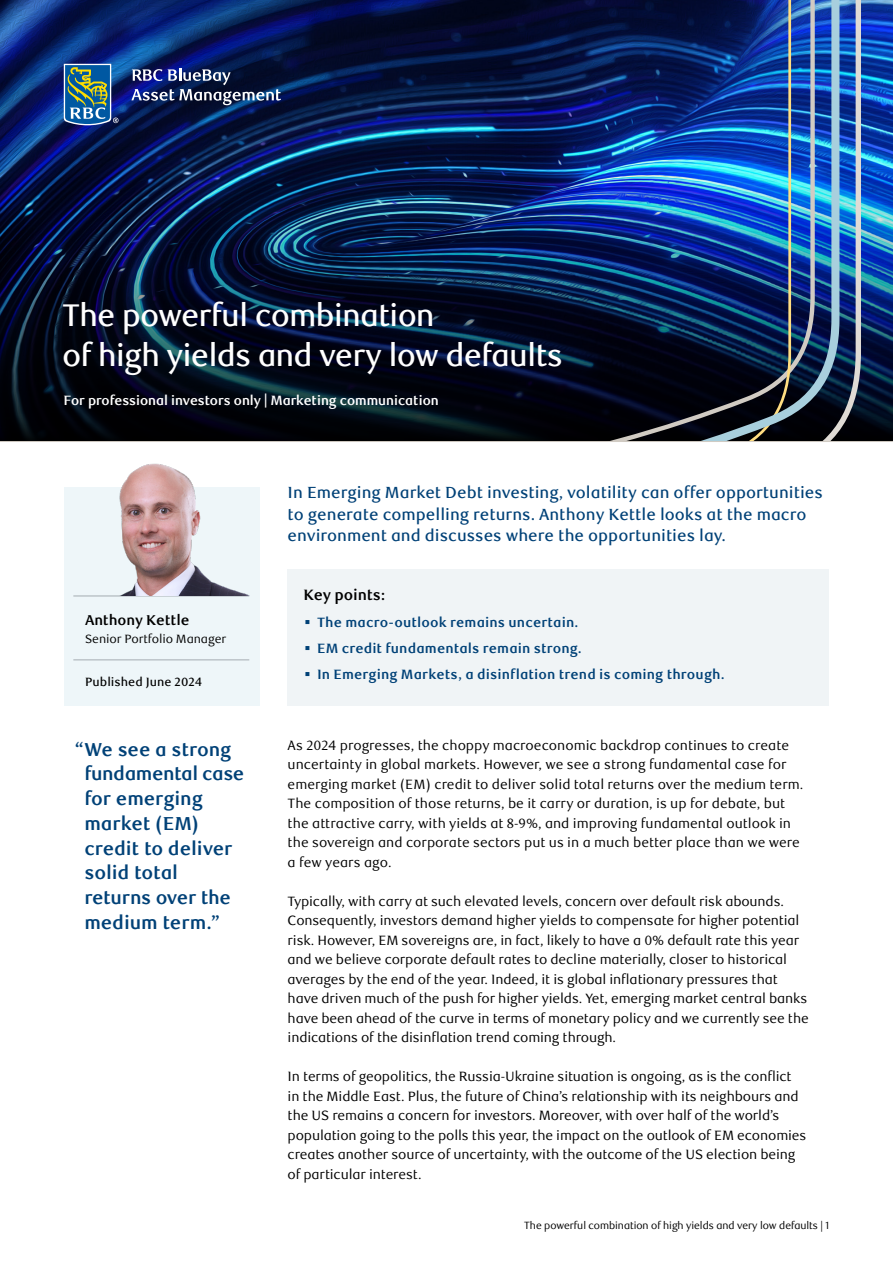
<style>
.page{position:relative;width:893px;height:1263px;background:#fff}
.page>*{position:absolute;margin:0;border:0;box-sizing:border-box;transform-origin:0 0}
.Factsheet_headline_t{font:500 31.35px/40.8px "RBC Display";letter-spacing:-.01em;color:#fff}
.Factsheet__Call-out{font:700 18.75px/24.8px "RBC Text";letter-spacing:-.01em;color:#004177}
.Factsheet__Body_Copy{font:500 16.2px/21.8px "RBC Text";color:#004177}
.Factsheet__Body_Copy-2{font:700 15px "RBC Text";letter-spacing:-.01em;color:#000}
.Factsheet__Body_Copy-3{font:700 14.25px "RBC Text";letter-spacing:-.01em;color:#000}
.Factsheet__Body_Copy-4{font:13.5px/19.5px "RBC Text";letter-spacing:-.01em;color:#000}
.t1{font:700 13.5px "RBC Text";letter-spacing:.01em;color:#004177}
.Factsheet__folios{font:700 13.5px "RBC Display";color:#fff}
.Factsheet__Body_Copy-5{font:12px "RBC Text";letter-spacing:-.01em;color:#000}
.Factsheet__Body_Copy-6{font:500 12px "RBC Text";color:#000}
.t2{font:10.5px "RBC Display";color:#000}
</style>
<div class="page">
<img style="left:0;top:0;width:893px;height:176px">
<img style="left:0;top:176px;width:893px;height:265px">
<img style="left:839px;top:0;width:22px;height:441px">
<img style="left:470px;top:0;width:369px;height:441px">
<div style="left:288px;top:569px;width:541px;height:136px;background:#f0f4f6"></div>
<hr style="left:0;top:441px;width:893px;height:1px;background:#d1cbc3">
<svg style="left:64px;top:64px;width:55px;height:61px;background:#477991"></svg>
<img style="left:131px;top:68px;width:150px;height:37px">
<div style="left:64px;top:487px;width:195px;height:218px;background:#eef6f9"></div>
<hr style="left:73px;top:596px;width:176px;height:1px;background:#a4abb1">
<hr style="left:73px;top:659px;width:176px;height:1px;background:#a4abb1">
<img style="left:73px;top:464px;width:187px;height:132px">
<p class="Factsheet_headline_t" style="left:62px;top:295px;width:502px">The powerful combination<br>of high yields and very low defaults</p>
<p class="Factsheet__folios" style="left:64px;top:392px;width:376px">For professional investors only | Marketing communication</p>
<p class="Factsheet__Body_Copy" style="left:288px;top:482px;width:537px">In Emerging Market Debt investing, volatility can offer opportunities to generate compelling returns. Anthony Kettle looks at the macro environment and discusses where the opportunities lay.</p>
<p class="Factsheet__Body_Copy-3" style="left:85px;top:612px;width:106px">Anthony Kettle</p>
<p class="Factsheet__Body_Copy-5" style="left:85px;top:632px;width:143px">Senior Portfolio Manager</p>
<p class="Factsheet__Body_Copy-6" style="left:85px;top:674px;width:119px">Published June 2024</p>
<p class="Factsheet__Call-out" style="left:84px;top:737px;width:162px;text-indent:-10px">“We see a strong fundamental case for emerging market (EM) credit to deliver solid total returns over the medium term.”</p>
<p class="Factsheet__Body_Copy-2" style="left:303px;top:586px;width:84px">Key points:</p>
<p class="t1" style="left:305px;top:614px;width:275px">▪ The macro-outlook remains uncertain.</p>
<p class="t1" style="left:305px;top:640px;width:279px">▪ EM credit fundamentals remain strong.</p>
<p class="t1" style="left:305px;top:666px;width:422px">▪ In Emerging Markets, a disinflation trend is coming through.</p>
<p class="Factsheet__Body_Copy-4" style="left:288px;top:736px;width:517px">As 2024 progresses, the choppy macroeconomic backdrop continues to create uncertainty in global markets. However, we see a strong fundamental case for emerging market (EM) credit to deliver solid total returns over the medium term.<br>The composition of those returns, be it carry or duration, is up for debate, but the attractive carry, with yields at 8-9%, and improving fundamental outlook in the sovereign and corporate sectors put us in a much better place than we were a few years ago.</p>
<p class="Factsheet__Body_Copy-4" style="left:288px;top:892px;width:523px">Typically, with carry at such elevated levels, concern over default risk abounds.<br>Consequently, investors demand higher yields to compensate for higher potential risk. However, EM sovereigns are, in fact, likely to have a 0% default rate this year and we believe corporate default rates to decline materially, closer to historical averages by the end of the year. Indeed, it is global inflationary pressures that have driven much of the push for higher yields. Yet, emerging market central banks have been ahead of the curve in terms of monetary policy and we currently see the indications of the disinflation trend coming through.</p>
<p class="Factsheet__Body_Copy-4" style="left:288px;top:1067px;width:520px">In terms of geopolitics, the Russia-Ukraine situation is ongoing, as is the conflict in the Middle East. Plus, the future of China’s relationship with its neighbours and the US remains a concern for investors. Moreover, with over half of the world’s population going to the polls this year, the impact on the outlook of EM economies creates another source of uncertainty, with the outcome of the US election being of particular interest.</p>
<p class="t2" style="left:524px;top:1219px;width:306px">The powerful combination of high yields and very low defaults | 1</p>
</div>
